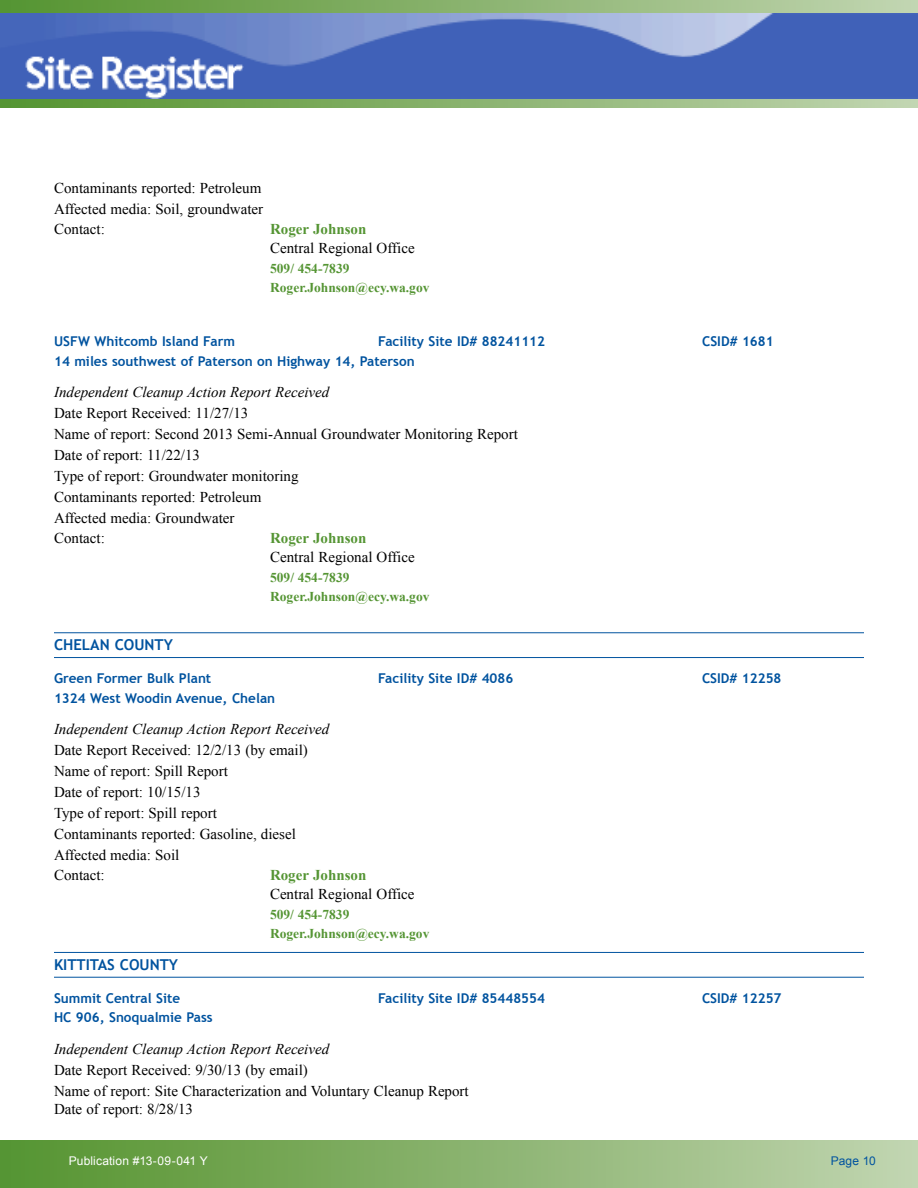
<style>
.page{position:relative;width:918px;height:1188px;background:#fff}
.page>*{position:absolute;margin:0;border:0;box-sizing:border-box;transform-origin:0 0}
.t1{font:15px/21px "Times New Roman";color:#000}
.t2{font:italic 15px "Times New Roman";color:#000}
.t3{font:700 15px "Times New Roman";color:#559534}
.t4{font:700 15px "Trebuchet MS";color:#00539f}
.t5{font:700 13.5px "Trebuchet MS";color:#00539f}
.t6{font:700 13.5px/19.5px "Times New Roman";color:#559534}
.t7{font:12px "Arial";letter-spacing:.01em;color:#fff}
.t8{font:12px "Arial";letter-spacing:.005em;color:#00539f}
</style>
<div class="page">
<svg style="left:0;top:0;width:918px;height:13px;background:#89b36e"></svg>
<svg style="left:0;top:99px;width:918px;height:9px;background:#89b36e"></svg>
<img style="left:0;top:13px;width:918px;height:86px">
<hr style="left:54px;top:632px;width:810px;height:1px;background:#00539f">
<hr style="left:54px;top:657px;width:810px;height:1px;background:#00539f">
<hr style="left:54px;top:952px;width:810px;height:1px;background:#00539f">
<hr style="left:54px;top:977px;width:810px;height:1px;background:#00539f">
<div style="left:0;top:1141px;width:918px;height:47px;background:linear-gradient(to right,#54932e,#c0d4af)"></div>
<p class="t1" style="left:54px;top:178px;width:211px">Contaminants reported: Petroleum<br>Affected media: Soil, groundwater</p>
<p class="t1" style="left:54px;top:218px;width:52px">Contact:</p>
<p class="t3" style="left:270px;top:219px;width:98px">Roger Johnson</p>
<p class="t1" style="left:270px;top:238px;width:146px">Central Regional Office</p>
<p class="t6" style="left:270px;top:258px;width:161px">509/ 454-7839<br>Roger.Johnson@ecy.wa.gov</p>
<p class="t5" style="left:54px;top:333px;width:182px">USFW Whitcomb Island Farm</p>
<p class="t5" style="left:378px;top:333px;width:169px">Facility Site ID# 88241112</p>
<p class="t5" style="left:702px;top:333px;width:73px">CSID# 1681</p>
<p class="t5" style="left:54px;top:353px;width:362px">14 miles southwest of Paterson on Highway 14, Paterson</p>
<p class="t2" style="left:54px;top:382px;width:277px">Independent Cleanup Action Report Received</p>
<p class="t1" style="left:54px;top:403px;width:465px">Date Report Received: 11/27/13<br>Name of report: Second 2013 Semi-Annual Groundwater Monitoring Report Date of report: 11/22/13<br>Type of report: Groundwater monitoring<br>Contaminants reported: Petroleum<br>Affected media: Groundwater</p>
<p class="t1" style="left:54px;top:527px;width:52px">Contact:</p>
<p class="t3" style="left:270px;top:527px;width:98px">Roger Johnson</p>
<p class="t1" style="left:270px;top:547px;width:146px">Central Regional Office</p>
<p class="t6" style="left:270px;top:567px;width:161px">509/ 454-7839<br>Roger.Johnson@ecy.wa.gov</p>
<p class="t4" style="left:54px;top:636px;width:121px">Chelan County</p>
<p class="t5" style="left:54px;top:670px;width:159px">Green Former Bulk Plant</p>
<p class="t5" style="left:378px;top:670px;width:137px">Facility Site ID# 4086</p>
<p class="t5" style="left:702px;top:670px;width:81px">CSID# 12258</p>
<p class="t5" style="left:54px;top:689px;width:223px">1324 West Woodin Avenue, Chelan</p>
<p class="t2" style="left:54px;top:719px;width:277px">Independent Cleanup Action Report Received</p>
<p class="t1" style="left:54px;top:739px;width:255px">Date Report Received: 12/2/13 (by email)<br>Name of report: Spill Report<br>Date of report: 10/15/13<br>Type of report: Spill report<br>Contaminants reported: Gasoline, diesel<br>Affected media: Soil</p>
<p class="t1" style="left:54px;top:864px;width:52px">Contact:</p>
<p class="t3" style="left:270px;top:864px;width:98px">Roger Johnson</p>
<p class="t1" style="left:270px;top:883px;width:146px">Central Regional Office</p>
<p class="t6" style="left:270px;top:904px;width:161px">509/ 454-7839<br>Roger.Johnson@ecy.wa.gov</p>
<p class="t4" style="left:54px;top:955px;width:9px">Kittit</p>
<p class="t4" style="left:98px;top:955px;width:82px">as County</p>
<p class="t5" style="left:54px;top:989px;width:128px">Summit Central Site</p>
<p class="t5" style="left:378px;top:989px;width:169px">Facility Site ID# 85448554</p>
<p class="t5" style="left:702px;top:989px;width:81px">CSID# 12257</p>
<p class="t5" style="left:54px;top:1009px;width:160px">HC 906, Snoqualmie Pass</p>
<p class="t2" style="left:54px;top:1038px;width:277px">Independent Cleanup Action Report Received</p>
<p class="t1" style="left:54px;top:1059px;width:416px">Date Report Received: 9/30/13 (by email)<br>Name of report: Site Characterization and Voluntary Cleanup Report</p>
<p class="t1" style="left:54px;top:1098px;width:141px">Date of report: 8/28/13</p>
<p class="t7" style="left:69px;top:1153px;width:141px">Publication #13-09-041 Y</p>
<p class="t8" style="left:831px;top:1153px;width:47px">Page 10</p>
</div>
